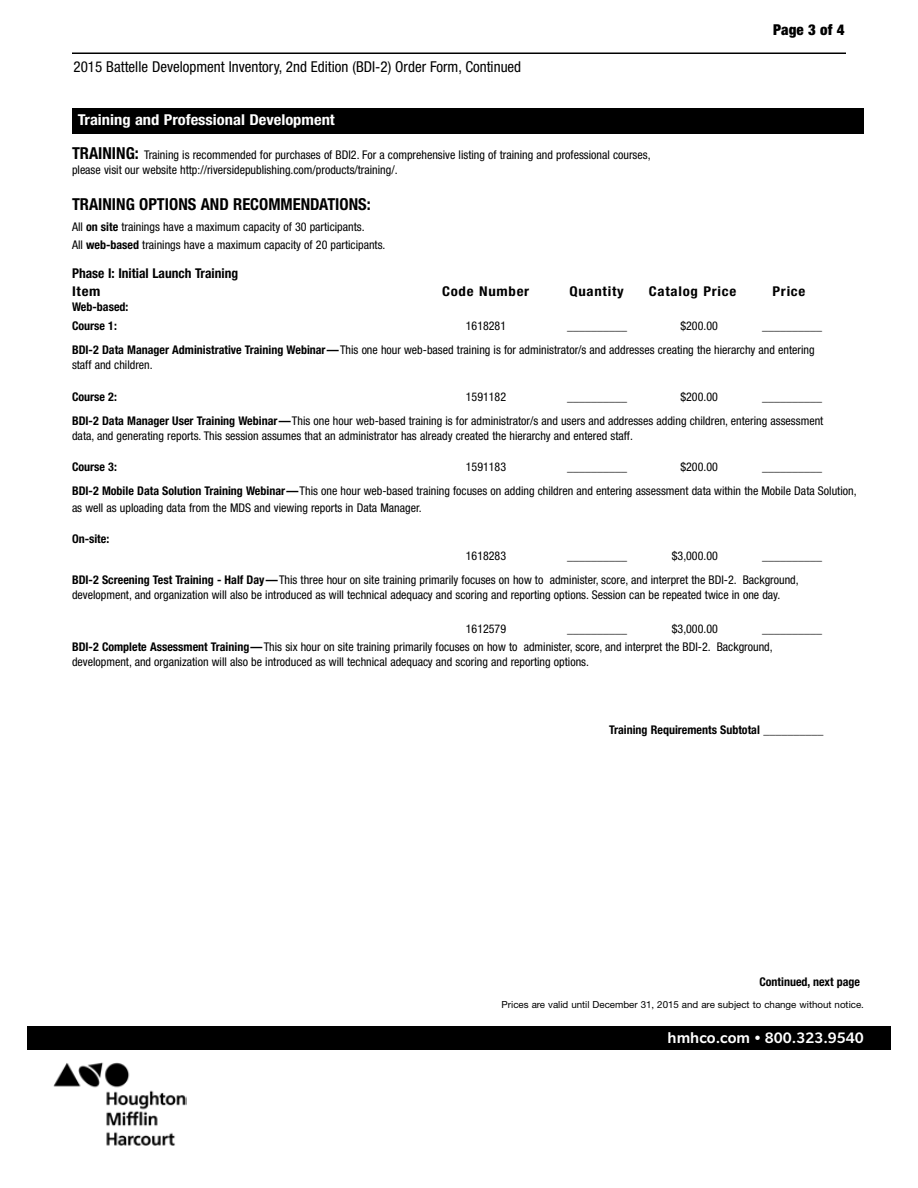
<style>
.page{position:relative;width:918px;height:1188px;background:#fff}
.page>*{position:absolute;margin:0;border:0;box-sizing:border-box;transform-origin:0 0}
.t1{font:700 condensed 16.5px "Helvetica Neue LT Std";color:#000}
.t2{font:500 16.5px "Slate Pro";color:#fff}
.t3{font:condensed 15px "Helvetica Neue LT Std";color:#000}
.t4{font:700 condensed 15px "Helvetica Neue LT Std";color:#fff;scale:1.1 1}
.t5{font:900 condensed 15px "Helvetica Neue LT Std";color:#000}
.t6{font:700 condensed 13.5px "Helvetica Neue LT Std";letter-spacing:.05em;color:#000;scale:1.1 1}
.t7{font:700 condensed 13.5px/18.5px "Helvetica Neue LT Std";color:#000}
.t8{font:condensed 12px/24px "Helvetica Neue LT Std";color:#000}
.t9{font:700 condensed 12px/19.5px "Helvetica Neue LT Std";color:#000}
.t10{font:9.75px "Helvetica Neue LT Std";color:#000}
.s1{font-weight:700}
.s2{font-weight:400}
</style>
<div class="page">
<hr style="left:72px;top:52px;width:774px;height:2px;background:#000">
<img style="left:53px;top:1062px;width:133px;height:84px">
<div style="left:72px;top:108px;width:792px;height:26px;background:#000"></div>
<div style="left:27px;top:1026px;width:864px;height:23px;background:#000"></div>
<p class="t3" style="left:74px;top:58px;width:449px">2015 Battelle Development Inventory, 2nd Edition (BDI-2) Order Form, Continued</p>
<p class="t5" style="left:773px;top:21px;width:73px">Page 3 of 4</p>
<p class="t4" style="left:78px;top:111px;width:235px">Training and Professional Development</p>
<p class="t8" style="left:72px;top:147px;width:580px;line-height:15px;text-indent:72px">Training is recommended for purchases of BDI2. For a comprehensive listing of training and professional courses, please visit our website http://riversidepublishing.com/products/training/.</p>
<h1 class="t1" style="left:72px;top:144px;width:68px">TRAINING:</h1>
<h1 class="t1" style="left:72px;top:195px;width:300px">TRAINING OPTIONS AND RECOMMENDATIONS:</h1>
<p class="t8" style="left:72px;top:218px;width:315px;line-height:18px">All <span class="s1">on site</span> trainings have a maximum capacity of 30 participants.<br>All <span class="s1">web-based</span> trainings have a maximum capacity of 20 participants.</p>
<p class="t7" style="left:72px;top:264px;width:168px">Phase I: Initial Launch Training<br>Item</p>
<p class="t6" style="left:442px;top:283px;width:81px">Code Number</p>
<p class="t6" style="left:569px;top:283px;width:51px">Quantity</p>
<p class="t6" style="left:649px;top:283px;width:81px">Catalog Price</p>
<p class="t6" style="left:773px;top:283px;width:31px">Price</p>
<p class="t9" style="left:72px;top:297px;width:58px">Web-based:<br>Course 1:</p>
<p class="t8" style="left:567px;top:314px;width:61px">__________</p>
<p class="t8" style="left:680px;top:314px;width:39px">$200.00</p>
<p class="t8" style="left:72px;top:314px;width:751px;text-indent:690px">__________<br><span class="s1">BDI-2 Data Manager Administrative Training Webinar—</span>This one hour web-based training is for administrator/s and addresses creating the hierarchy and entering</p>
<p class="t8" style="left:72px;top:353px;width:82px">staff and children.</p>
<p class="t9" style="left:72px;top:387px;width:46px">Course 2:</p>
<p class="t8" style="left:466px;top:385px;width:42px">1591182</p>
<p class="t8" style="left:567px;top:385px;width:61px">__________</p>
<p class="t8" style="left:680px;top:385px;width:39px">$200.00</p>
<p class="t8" style="left:72px;top:385px;width:753px;text-align:right">__________<br><span class="s1">BDI-2 Data Manager User Training Webinar—</span>This one hour web-based training is for administrator/s and users and addresses adding children, entering assessment</p>
<p class="t8" style="left:72px;top:424px;width:562px">data, and generating reports. This session assumes that an administrator has already created the hierarchy and entered staff.</p>
<p class="t9" style="left:72px;top:457px;width:46px">Course 3:</p>
<p class="t8" style="left:466px;top:455px;width:42px">1591183</p>
<p class="t8" style="left:567px;top:455px;width:61px">__________</p>
<p class="t8" style="left:680px;top:455px;width:39px">$200.00</p>
<p class="t8" style="left:72px;top:455px;width:786px;text-indent:690px">__________<br><span class="s1">BDI-2 Mobile Data Solution Training Webinar—</span>This one hour web-based training focuses on adding children and entering assessment data within the Mobile Data Solution,</p>
<p class="t8" style="left:72px;top:496px;width:351px">as well as uploading data from the MDS and viewing reports in Data Manager.</p>
<p class="t9" style="left:72px;top:529px;width:39px">On-site:</p>
<p class="t8" style="left:466px;top:544px;width:42px">1618283</p>
<p class="t8" style="left:567px;top:544px;width:61px">__________</p>
<p class="t8" style="left:672px;top:544px;width:48px">$3,000.00</p>
<p class="t8" style="left:72px;top:544px;width:751px;text-indent:690px">__________<br><span class="s1">BDI-2 Screening Test Training - Half Day—</span>This three hour on site training primarily focuses on how to administer, score, and interpret the BDI-2. Background,</p>
<p class="t8" style="left:72px;top:583px;width:710px">development, and organization will also be introduced as will technical adequacy and scoring and reporting options. Session can be repeated twice in one day.</p>
<p class="t8" style="left:466px;top:617px;width:42px">1612579</p>
<p class="t8" style="left:567px;top:617px;width:61px">__________</p>
<p class="t8" style="left:672px;top:617px;width:48px">$3,000.00</p>
<p class="t8" style="left:72px;top:620px;width:751px;line-height:18px;text-indent:690px">__________<br><span class="s1">BDI-2 Complete Assessment Training—</span>This six hour on site training primarily focuses on how to administer, score, and interpret the BDI-2. Background,</p>
<p class="t8" style="left:72px;top:650px;width:518px">development, and organization will also be introduced as will technical adequacy and scoring and reporting options.</p>
<p class="t8" style="left:466px;top:314px;width:42px">1618281</p>
<p class="t9" style="left:609px;top:720px;width:216px">Training Requirements Subtotal <span class="s2">__________</span></p>
<p class="t9" style="left:759px;top:972px;width:102px">Continued, next page</p>
<p class="t10" style="left:502px;top:999px;width:364px">Prices are valid until December 31, 2015 and are subject to change without notice.</p>
<h1 class="t2" style="left:668px;top:1029px;width:198px">hmhco.com • 800.323.9540</h1>
<h1 class="t2" style="left:698px;top:1030px;width:189px">mh .com • 800.323.9540</h1>
</div>
